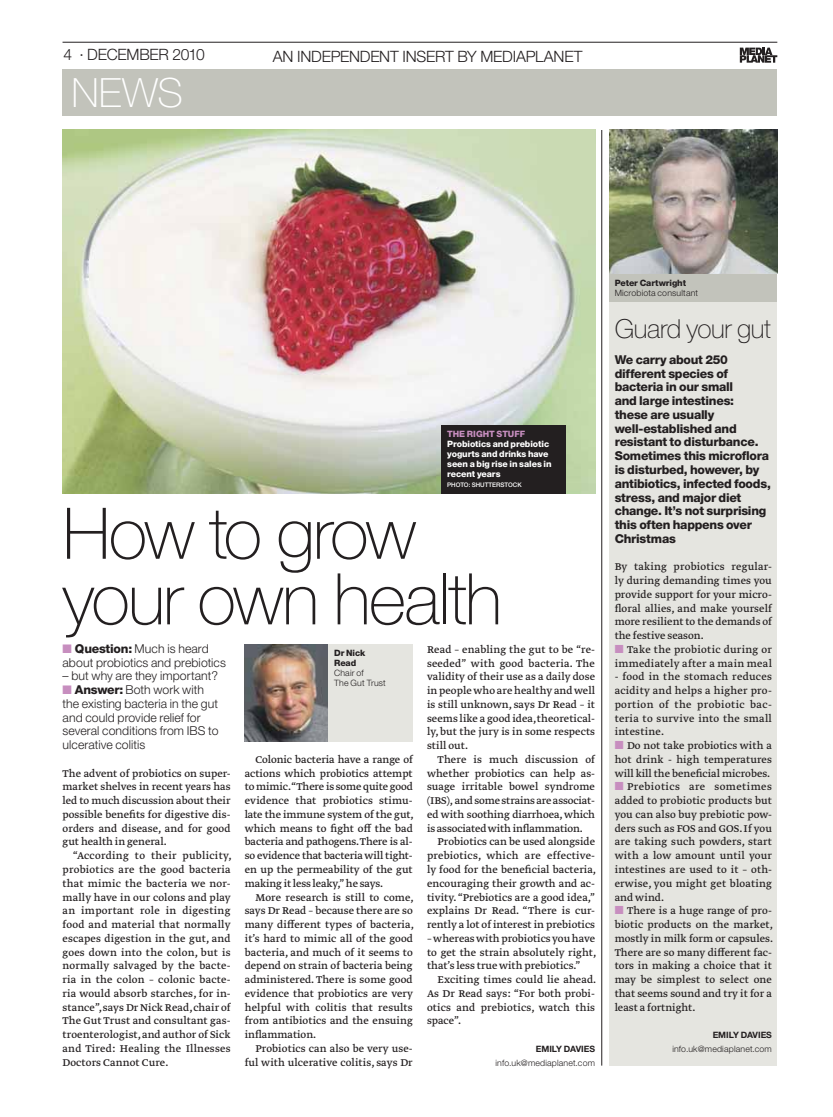
<style>
.page{position:relative;width:833px;height:1117px;background:#fff}
.page>*{position:absolute;margin:0;border:0;box-sizing:border-box;transform-origin:0 0}
.t1{font:100 71.25px/65.5px "Helvetica Neue MP Pro";letter-spacing:-.025em;color:#231f20}
.t2{font:100 40.38px "Helvetica Neue MP Pro";color:#fff}
.t3{font:100 26.25px "Helvetica Neue MP Pro";letter-spacing:-.01em;color:#231f20}
.t4{font:300 15.62px "Helvetica Neue MP Pro";letter-spacing:-.01em;color:#231f20}
.t5{font:800 12.25px/13.8px "Helvetica Neue MP Pro";letter-spacing:-.02em;color:#231f20}
.t6{font:300 12.25px/13.8px "Helvetica Neue MP Pro";letter-spacing:.005em;color:#231f20;text-align:center}
.t7{font:11.62px/13.8px "Greta Text Pro";letter-spacing:.005em;color:#231f20;text-align:justify}
.t8{font:11.62px "Greta Text Pro";letter-spacing:.035em;color:#231f20}
.t9{font:300 8.75px/10px "Helvetica Neue MP Pro";letter-spacing:.02em;color:#231f20}
.t10{font:800 8.75px/10px "Helvetica Neue MP Pro";letter-spacing:-.01em;color:#fff}
.t11{font:800 8.75px/10px "Helvetica Neue MP Pro";letter-spacing:-.01em;color:#231f20}
.t12{font:700 8.75px "Helvetica Neue MP Pro";letter-spacing:-.005em;color:#231f20}
.t13{font:800 8.75px "Helvetica Neue MP Pro";letter-spacing:-.005em;color:#c78ebf}
.t14{font:500 6.25px "Helvetica Neue MP Pro";letter-spacing:-.005em;color:#fff}
.s1{font-weight:800}
</style>
<div class="page">
<hr style="left:62px;top:42px;width:715px;height:1px;background:#231f20">
<svg style="left:739px;top:48px;width:38px;height:15px"></svg>
<img style="left:62px;top:130px;width:533px;height:364px">
<div style="left:442px;top:425px;width:124px;height:69px;background:#231f20"></div>
<hr style="left:601px;top:130px;width:1px;height:935px;background:#231f20">
<img style="left:245px;top:644px;width:84px;height:97px">
<div style="left:329px;top:644px;width:84px;height:97px;background:#e5e5e0"></div>
<div style="left:62px;top:69px;width:715px;height:47px;background:#c2c3bb"></div>
<div style="left:609px;top:130px;width:168px;height:935px;background:#e5e5e0"></div>
<img style="left:609px;top:130px;width:168px;height:144px">
<div style="left:609px;top:274px;width:168px;height:27px;background:#c2c3bb"></div>
<h3 class="t4" style="left:63px;top:49px;width:143px">4 · DECEMBER 2010</h3>
<h3 class="t4" style="left:273px;top:51px;width:311px">AN INDEPENDENT INSERT BY MEDIAPLANET</h3>
<h2 class="t2" style="left:72px;top:78px;width:113px">NEWS</h2>
<p class="t13" style="left:447px;top:430px;width:79px">THE RIGHT STUFF</p>
<p class="t10" style="left:447px;top:439px;width:106px">Probiotics and prebiotic yogurts and drinks have seen a big rise in sales in recent years</p>
<p class="t14" style="left:447px;top:481px;width:76px">PHOTO: SHUTTERSTOCK</p>
<h1 class="t1" style="left:62px;top:509px;width:441px">How to grow your own health</h1>
<p class="t6" style="left:63px;top:643px;width:165px"><span class="s1">Question:</span> Much is heard about probiotics and prebiotics</p>
<p class="t6" style="left:63px;top:670px;width:157px">– but why are they important?</p>
<p class="t6" style="left:75px;top:684px;width:131px"><span class="s1">Answer:</span> Both work with</p>
<p class="t6" style="left:63px;top:698px;width:157px">the existing bacteria in the gut</p>
<p class="t6" style="left:63px;top:711px;width:140px">and could provide relief for</p>
<p class="t6" style="left:63px;top:725px;width:157px">several conditions from IBS to</p>
<p class="t6" style="left:63px;top:739px;width:84px">ulcerative colitis</p>
<p class="t7" style="left:62px;top:766px;width:169px">The advent of probiotics on super&shy;market shelves in recent years has led to much discussion about their possible benefits for digestive dis&shy;orders and disease, and for good gut health in general.</p>
<p class="t7" style="left:62px;top:849px;width:171px;text-indent:11px">“According to their publicity, probiotics are the good bacteria that mimic the bacteria we nor&shy;mally have in our colons and play an important role in digesting food and material that normally escapes digestion in the gut, and goes down into the colon, but is normally salvaged by the bacte&shy;ria in the colon – colonic bacte&shy;ria would absorb starches, for in&shy;stance”, says Dr Nick Read, chair of The Gut Trust and consultant gas&shy;troenterologist, and author of Sick and Tired: Healing the Illnesses Doctors Cannot Cure.</p>
<p class="t11" style="left:334px;top:648px;width:33px">Dr Nick<br>Read</p>
<p class="t9" style="left:334px;top:668px;width:53px">Chair of<br>The Gut Trust</p>
<p class="t7" style="left:245px;top:753px;width:170px;text-indent:11px">Colonic bacteria have a range of actions which probiotics attempt to mimic.“There is some quite good evidence that probiotics stimu&shy;late the immune system of the gut, which means to fight off the bad bacteria and pathogens.There is al&shy;so evidence that bacteria will tight&shy;en up the permeability of the gut making it less leaky,” he says.</p>
<p class="t7" style="left:245px;top:890px;width:171px;text-align:left;text-indent:11px">More research is still to come, says Dr Read – because there are so many different types of bacteria, it’s hard to mimic all of the good bacteria, and much of it seems to depend on strain of bacteria being administered. There is some good evidence that probiotics are very helpful with colitis that results from antibiotics and the ensuing inflammation.</p>
<p class="t7" style="left:245px;top:1042px;width:169px;text-align:right">Probiotics can also be very use&shy;ful with ulcerative colitis, says Dr</p>
<p class="t7" style="left:427px;top:643px;width:170px">Read – enabling the gut to be “re&shy;seeded” with good bacteria. The validity of their use as a daily dose in people who are healthy and well is still unknown, says Dr Read – it seems like a good idea, theoretical&shy;ly, but the jury is in some respects still out.</p>
<p class="t7" style="left:427px;top:753px;width:169px;text-indent:11px">There is much discussion of whether probiotics can help as&shy;suage irritable bowel syndrome (IBS), and some strains are associat&shy;ed with soothing diarrhoea, which is associated with inflammation.</p>
<p class="t7" style="left:427px;top:835px;width:171px;text-indent:11px">Probiotics can be used alongside prebiotics, which are effective&shy;ly food for the beneficial bacteria, encouraging their growth and ac&shy;tivity. “Prebiotics are a good idea,” explains Dr Read. “There is cur&shy;rently a lot of interest in prebiotics</p>
<p class="t7" style="left:427px;top:932px;width:171px">– whereas with probiotics you have to get the strain absolutely right, that’s less true with prebiotics.”</p>
<p class="t7" style="left:427px;top:973px;width:171px;text-indent:11px">Exciting times could lie ahead.<br>As Dr Read says: “For both probi&shy;otics and prebiotics, watch this space”.</p>
<p class="t12" style="left:535px;top:1043px;width:61px">EMILY DAVIES</p>
<p class="t9" style="left:495px;top:1058px;width:101px">info.uk@mediaplanet.com</p>
<p class="t11" style="left:614px;top:278px;width:73px">Peter Cartwright</p>
<p class="t9" style="left:614px;top:288px;width:85px">Microbiota consultant</p>
<h3 class="t3" style="left:614px;top:319px;width:158px">Guard your gut</h3>
<p class="t5" style="left:614px;top:354px;width:158px">We carry about 250 different species of bacteria in our small<br>and large intestines:<br>these are usually well-established and resistant to disturbance.<br>Sometimes this microflora is disturbed, however, by antibiotics, infected foods, stress, and major diet change. It’s not surprising this often happens over<br>Christmas</p>
<p class="t7" style="left:614px;top:560px;width:159px">By taking probiotics regular&shy;ly during demanding times you provide support for your micro&shy;floral allies, and make yourself more resilient to the demands of the festive season.</p>
<p class="t7" style="left:614px;top:643px;width:159px;text-align:right">Take the probiotic during or immediately after a main meal</p>
<p class="t7" style="left:614px;top:670px;width:159px">- food in the stomach reduces acidity and helps a higher pro&shy;portion of the probiotic bac&shy;teria to survive into the small intestine.</p>
<p class="t7" style="left:627px;top:739px;width:146px">Do not take probiotics with a</p>
<p class="t7" style="left:614px;top:753px;width:159px">hot drink - high temperatures</p>
<p class="t7" style="left:614px;top:766px;width:157px">will kill the beneficial microbes.</p>
<p class="t8" style="left:627px;top:781px;width:146px">Prebiotics are sometimes</p>
<p class="t7" style="left:614px;top:794px;width:159px">added to probiotic products but</p>
<p class="t7" style="left:614px;top:808px;width:159px">you can also buy prebiotic pow-</p>
<p class="t7" style="left:614px;top:821px;width:159px">ders such as FOS and GOS. If you</p>
<p class="t7" style="left:614px;top:835px;width:159px">are taking such powders, start</p>
<p class="t7" style="left:614px;top:849px;width:159px">with a low amount until your</p>
<p class="t7" style="left:614px;top:863px;width:159px">intestines are used to it – oth-</p>
<p class="t7" style="left:614px;top:876px;width:159px">erwise, you might get bloating</p>
<p class="t7" style="left:614px;top:890px;width:51px">and wind.</p>
<p class="t7" style="left:627px;top:904px;width:146px">There is a huge range of pro-</p>
<p class="t7" style="left:614px;top:918px;width:160px">biotic products on the market,</p>
<p class="t7" style="left:614px;top:931px;width:160px">mostly in milk form or capsules.</p>
<p class="t7" style="left:614px;top:945px;width:159px">There are so many different fac-</p>
<p class="t7" style="left:614px;top:959px;width:159px">tors in making a choice that it</p>
<p class="t7" style="left:614px;top:973px;width:159px">may be simplest to select one</p>
<p class="t7" style="left:614px;top:986px;width:159px">that seems sound and try it for a</p>
<p class="t7" style="left:614px;top:1000px;width:82px">least a fortnight.</p>
<p class="t12" style="left:712px;top:1029px;width:61px">EMILY DAVIES</p>
<p class="t9" style="left:672px;top:1044px;width:101px">info.uk@mediaplanet.com</p>
</div>
